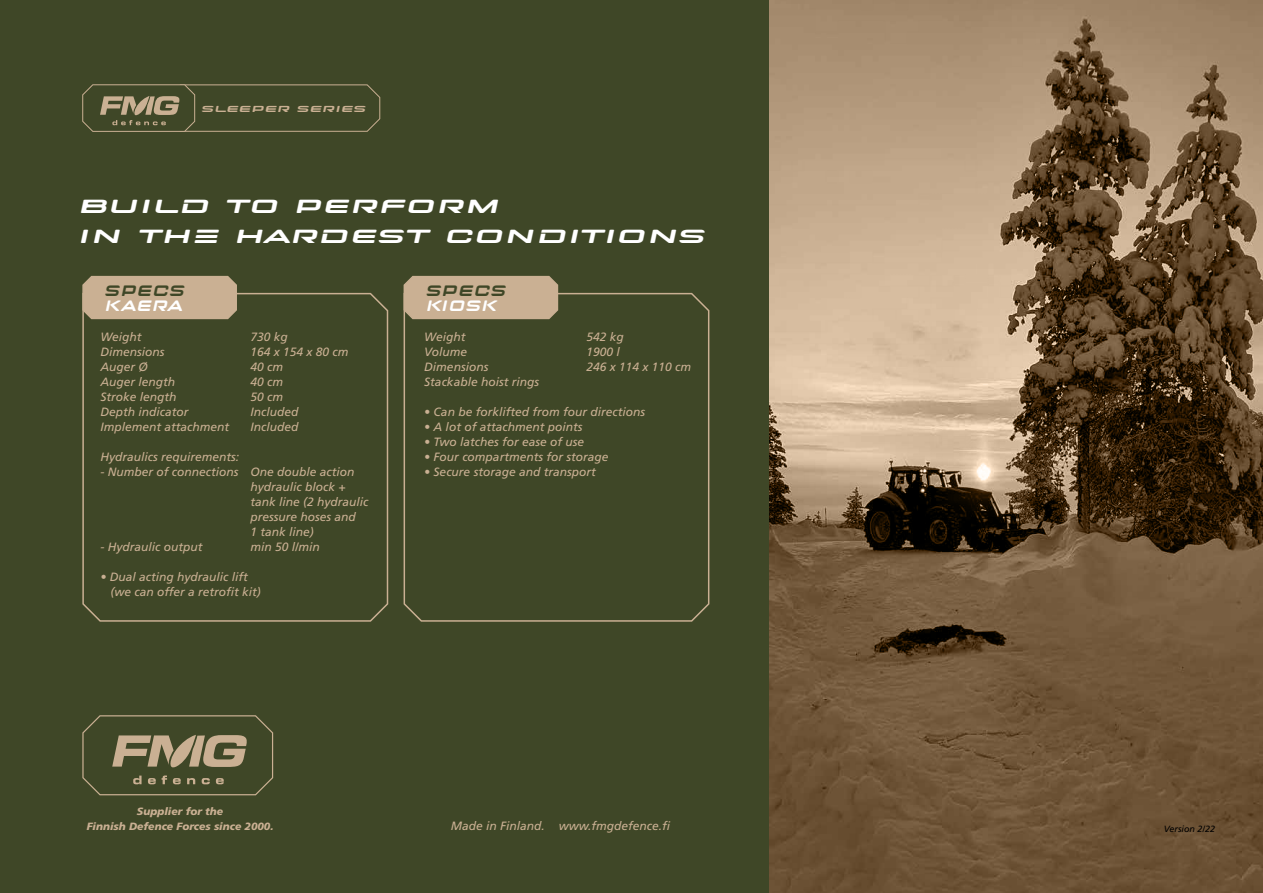
<style>
.page{position:relative;width:1263px;height:893px;background:#3f4727}
.page>*{position:absolute;margin:0;border:0;box-sizing:border-box;transform-origin:0 0}
.t1{font:italic 18.9px/30px "rigelstar";color:#fff;scale:1.43 1}
.t2{font:italic 15px "rigelstar";color:#3f4727}
.t3{font:italic 15px "rigelstar";color:#fff}
.t4{font:italic 12px/15px "Frutiger LT Std";color:#cab093}
.t5{font:italic 900 10.5px/14.4px "Frutiger LT Std";color:#cab093;text-align:center}
.t6{font:italic 9px "Frutiger LT Std";color:#000}
.t7{font:italic 8.7px "rigelstar";color:#cab093;scale:1.43 1}
</style>
<div class="page">
<svg style="left:82px;top:292px;width:307px;height:330px"></svg>
<svg style="left:403px;top:292px;width:307px;height:330px"></svg>
<svg style="left:82px;top:275px;width:156px;height:45px;background:#c0a98b"></svg>
<svg style="left:403px;top:275px;width:156px;height:45px;background:#c0a98b"></svg>
<svg style="left:82px;top:715px;width:192px;height:81px"></svg>
<img style="left:770px;top:0;width:493px;height:893px">
<svg style="left:82px;top:84px;width:299px;height:48px"></svg>
<p class="t7" style="left:201px;top:103px;width:118px">SLEEPER SERIES</p>
<h1 class="t1" style="left:77px;top:190px;width:444px">BUILD TO PERFORM<br>IN the HARDEST CONDITIONS</h1>
<p class="t2" style="left:104px;top:282px;width:86px">SPECS</p>
<p class="t3" style="left:104px;top:297px;width:84px">KAERA</p>
<p class="t4" style="left:100px;top:329px;width:43px">Weight</p>
<p class="t4" style="left:250px;top:329px;width:39px">730 kg</p>
<p class="t4" style="left:100px;top:344px;width:66px">Dimensions</p>
<p class="t4" style="left:250px;top:344px;width:100px">164 x 154 x 80 cm</p>
<p class="t4" style="left:100px;top:359px;width:49px">Auger Ø</p>
<p class="t4" style="left:250px;top:359px;width:34px">40 cm</p>
<p class="t4" style="left:100px;top:374px;width:76px">Auger length</p>
<p class="t4" style="left:250px;top:374px;width:34px">40 cm</p>
<p class="t4" style="left:100px;top:389px;width:78px">Stroke length</p>
<p class="t4" style="left:250px;top:389px;width:34px">50 cm</p>
<p class="t4" style="left:100px;top:404px;width:90px">Depth indicator</p>
<p class="t4" style="left:250px;top:404px;width:49px">Included</p>
<p class="t4" style="left:100px;top:419px;width:130px">Implement attachment</p>
<p class="t4" style="left:250px;top:419px;width:49px">Included</p>
<p class="t4" style="left:100px;top:449px;width:140px">Hydraulics requirements:</p>
<p class="t4" style="left:250px;top:464px;width:120px;text-indent:-150px">- Number of connections One double action hydraulic block + tank line (2 hydraulic pressure hoses and<br>1 tank line)</p>
<p class="t4" style="left:100px;top:539px;width:104px">- Hydraulic output</p>
<p class="t4" style="left:250px;top:539px;width:71px">min 50 l/min</p>
<p class="t4" style="left:110px;top:569px;width:152px;text-indent:-10px">• Dual acting hydraulic lift (we can offer a retrofit kit)</p>
<p class="t2" style="left:425px;top:282px;width:86px">SPECS</p>
<p class="t3" style="left:425px;top:297px;width:76px">KIOSK</p>
<p class="t4" style="left:424px;top:329px;width:43px">Weight</p>
<p class="t4" style="left:586px;top:329px;width:39px">542 kg</p>
<p class="t4" style="left:424px;top:344px;width:44px">Volume</p>
<p class="t4" style="left:586px;top:344px;width:35px">1900 l</p>
<p class="t4" style="left:424px;top:359px;width:66px">Dimensions</p>
<p class="t4" style="left:586px;top:359px;width:106px">246 x 114 x 110 cm</p>
<p class="t4" style="left:424px;top:374px;width:116px">Stackable hoist rings</p>
<p class="t4" style="left:424px;top:404px;width:222px">• Can be forklifted from four directions</p>
<p class="t4" style="left:424px;top:419px;width:160px">• A lot of attachment points</p>
<p class="t4" style="left:424px;top:434px;width:161px">• Two latches for ease of use</p>
<p class="t4" style="left:424px;top:449px;width:186px">• Four compartments for storage</p>
<p class="t4" style="left:424px;top:464px;width:173px">• Secure storage and transport</p>
<p class="t5" style="left:87px;top:804px;width:188px">Supplier for the<br>Finnish Defence Forces since 2000.</p>
<p class="t4" style="left:451px;top:818px;width:221px">Made in Finland. www.fmgdefence.fi</p>
<p class="t6" style="left:1164px;top:823px;width:53px">Version 2/22</p>
</div>
